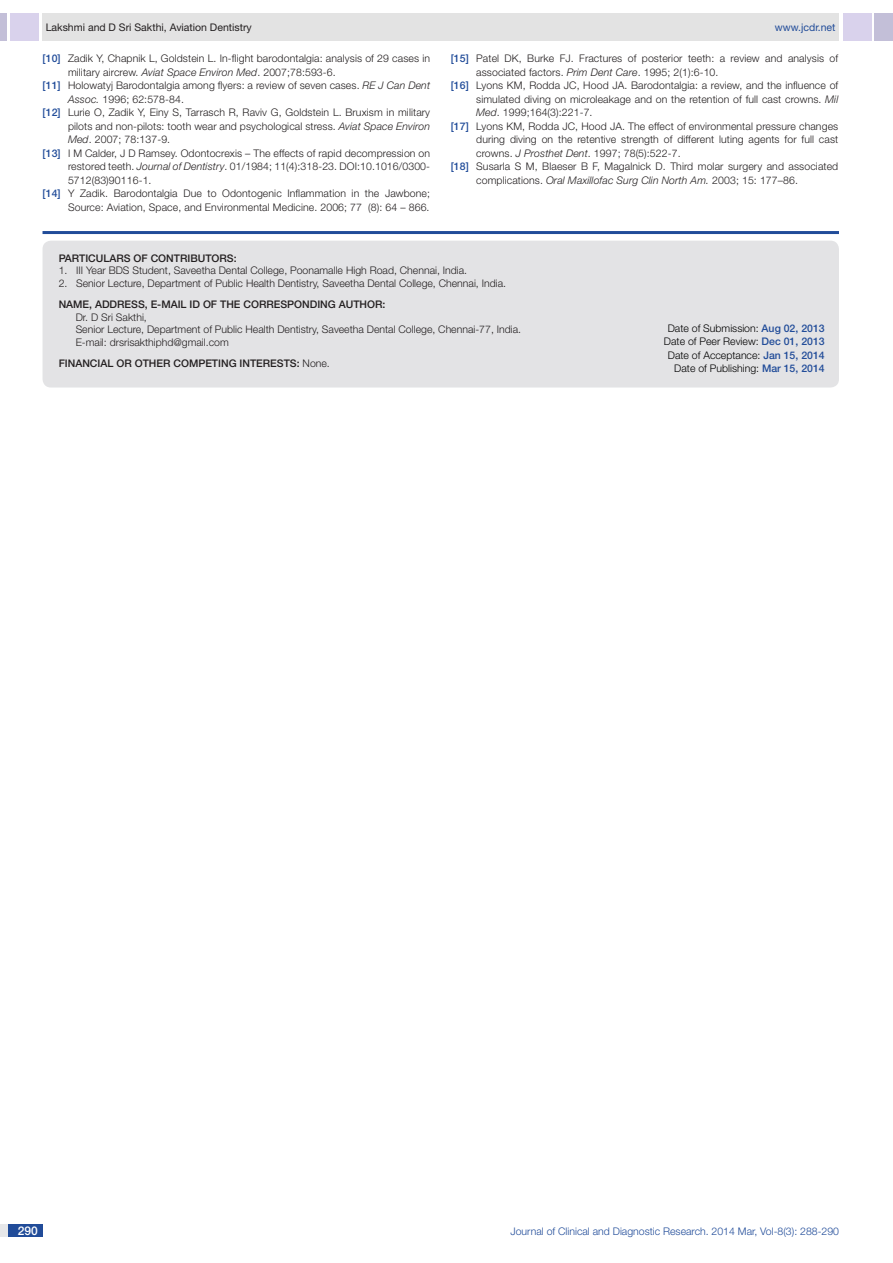
<style>
.page{position:relative;width:893px;height:1263px;background:#fff}
.page>*{position:absolute;margin:0;border:0;box-sizing:border-box;transform-origin:0 0}
.t1{font:500 12px "Helvetica Neue";color:#fff}
.con_particulars{font:300 10.5px "Helvetica Neue";letter-spacing:.01em;color:#231f20}
.t2{font:300 10.5px/13.5px "Helvetica Neue";color:#000;text-align:center}
.t3{font:300 10.5px "Helvetica Neue";color:#214c99}
.Body_text{font:500 10.5px "Helvetica Neue";color:#231f20}
.t4{font:italic 300 10.5px "Helvetica Neue";letter-spacing:.01em;color:#231f20}
.con_particulars-2{font:500 10.5px "Helvetica Neue";color:#231f20}
.t5{font:10.5px "Helvetica Neue";color:#231f20}
.t6{font:10.5px "Helvetica Neue";color:#214c99}
.Body_text-2{font:300 10.5px "Helvetica Neue";color:#231f20}
.s1{font-weight:500;color:#214c99}
.s2{font-style:italic}
.s3{font-style:normal}
.s4{font-weight:500}
</style>
<div class="page">
<div style="left:0;top:13px;width:7px;height:28px;background:#c3bfd8"></div>
<div style="left:10px;top:13px;width:29px;height:28px;background:#d9d2ec"></div>
<div style="left:43px;top:13px;width:796px;height:28px;background:#e3e3e3"></div>
<div style="left:875px;top:13px;width:18px;height:28px;background:#c3bfd8"></div>
<div style="left:843px;top:13px;width:29px;height:28px;background:#d9d2ec"></div>
<div style="left:0;top:1224px;width:43px;height:13px;background:#e6e7e9"></div>
<div style="left:8px;top:1224px;width:35px;height:13px;background:#214c99"></div>
<hr style="left:43px;top:231px;width:796px;height:3px;background:#214c99">
<div style="left:43px;top:241px;width:796px;height:146px;background:#e3e3e5;border-radius:9px"></div>
<p class="t5" style="left:46px;top:21px;width:207px">Lakshmi and D Sri Sakthi, Aviation Dentistry</p>
<p class="t6" style="left:775px;top:21px;width:62px">www.jcdr.net</p>
<p class="con_particulars" style="left:43px;top:52px;width:389px"><span class="s1">[10]</span> Zadik Y, Chapnik L, Goldstein L. In-flight barodontalgia: analysis of 29 cases in</p>
<p class="con_particulars" style="left:68px;top:66px;width:269px">military aircrew. <span class="s2">Aviat Space Environ Med</span>. 2007;78:593-6.</p>
<p class="con_particulars" style="left:43px;top:79px;width:389px"><span class="s1">[11]</span> Holowatyj Barodontalgia among flyers: a review of seven cases. <span class="s2">RE J Can Dent</span></p>
<p class="con_particulars" style="left:68px;top:93px;width:117px"><span class="s2">Assoc.</span> 1996; 62:578-84.</p>
<p class="con_particulars" style="left:43px;top:106px;width:389px"><span class="s1">[12]</span> Lurie O, Zadik Y, Einy S, Tarrasch R, Raviv G, Goldstein L. Bruxism in military</p>
<p class="con_particulars" style="left:68px;top:120px;width:364px">pilots and non-pilots: tooth wear and psychological stress. <span class="s2">Aviat Space Environ</span></p>
<p class="con_particulars" style="left:68px;top:133px;width:104px"><span class="s2">Med</span>. 2007; 78:137-9.</p>
<p class="con_particulars" style="left:43px;top:147px;width:389px"><span class="s1">[13]</span> I M Calder, J D Ramsey. Odontocrexis – The effects of rapid decompression on</p>
<p class="con_particulars" style="left:68px;top:160px;width:364px">restored teeth. <span class="s2">Journal of Dentistry</span>. 01/1984; 11(4):318-23. DOI:10.1016/0300-</p>
<p class="con_particulars" style="left:68px;top:174px;width:85px">5712(83)90116-1.</p>
<p class="con_particulars" style="left:43px;top:187px;width:389px"><span class="s1">[14]</span> Y Zadik. Barodontalgia Due to Odontogenic Inflammation in the Jawbone;</p>
<p class="con_particulars" style="left:68px;top:201px;width:363px">Source: Aviation, Space, and Environmental Medicine. 2006; 77 (8): 64 – 866.</p>
<p class="con_particulars" style="left:451px;top:52px;width:389px"><span class="s1">[15]</span> Patel DK, Burke FJ. Fractures of posterior teeth: a review and analysis of</p>
<p class="con_particulars" style="left:476px;top:66px;width:244px">associated factors. <span class="s2">Prim Dent Care</span>. 1995; 2(1):6-10.</p>
<p class="con_particulars" style="left:451px;top:79px;width:389px"><span class="s1">[16]</span> Lyons KM, Rodda JC, Hood JA. Barodontalgia: a review, and the influence of</p>
<p class="con_particulars" style="left:476px;top:93px;width:364px">simulated diving on microleakage and on the retention of full cast crowns. <span class="s2">Mil</span></p>
<p class="con_particulars" style="left:476px;top:106px;width:118px"><span class="s2">Med</span>. 1999;164(3):221-7.</p>
<p class="con_particulars" style="left:451px;top:120px;width:389px"><span class="s1">[17]</span> Lyons KM, Rodda JC, Hood JA. The effect of environmental pressure changes</p>
<p class="con_particulars" style="left:476px;top:133px;width:364px">during diving on the retentive strength of different luting agents for full cast</p>
<p class="con_particulars" style="left:476px;top:147px;width:206px">crowns. <span class="s2">J Prosthet Dent</span>. 1997; 78(5):522-7.</p>
<p class="con_particulars" style="left:451px;top:160px;width:389px"><span class="s1">[18]</span> Susarla S M, Blaeser B F, Magalnick D. Third molar surgery and associated</p>
<p class="t4" style="left:476px;top:174px;width:323px"><span class="s3">complications.</span> Oral Maxillofac Surg Clin North Am. <span class="s3">2003; 15: 177–86.</span></p>
<p class="Body_text" style="left:59px;top:252px;width:13px">PARTI</p>
<p class="Body_text" style="left:88px;top:252px;width:30px">CULARS</p>
<p class="Body_text" style="left:134px;top:252px;width:105px">OF CONTRI BUTORS:</p>
<p class="con_particulars" style="left:59px;top:264px;width:410px">1. III Year BDS Student, Saveetha Dental College, Poonamalle High Road, Chennai, India.</p>
<p class="con_particulars" style="left:59px;top:277px;width:449px">2. Senior Lecture, Department of Public Health Dentistry, Saveetha Dental College, Chennai, India.</p>
<p class="con_particulars-2" style="left:59px;top:298px;width:110px">NAM E, ADDRESS, E-MAI</p>
<p class="con_particulars-2" style="left:181px;top:298px;width:206px">L ID OF TH E CORRESPONDING AUTHOR:</p>
<p class="con_particulars" style="left:76px;top:310px;width:73px">Dr. D Sri Sakthi,</p>
<p class="con_particulars" style="left:76px;top:323px;width:447px">Senior Lecture, Department of Public Health Dentistry, Saveetha Dental College, Chennai-77, India.</p>
<p class="con_particulars" style="left:76px;top:336px;width:155px">E-mail: drsrisakthiphd@gmail.com</p>
<p class="Body_text" style="left:59px;top:357px;width:226px">Financial OR OTH ER COMPETI NG INTERESTS</p>
<p class="Body_text-2" style="left:297px;top:357px;width:35px"><span class="s4">:</span> None.</p>
<p class="t2" style="left:664px;top:321px;width:162px">Date of Submission: <span class="s1">Aug 02, 2013<br></span>Date of Peer Review: <span class="s1">Dec 01, 2013<br></span>Date of Acceptance: <span class="s1">Jan 15, 2014</span></p>
<p class="t2" style="left:674px;top:361px;width:152px">Date of Publishing: <span class="s1">Mar 15, 2014</span></p>
<p class="t1" style="left:18px;top:1223px;width:22px">290</p>
<p class="t3" style="left:510px;top:1225px;width:330px">Journal of Clinical and Diagnostic Research. 2014 Mar, Vol-8(3): 288-290</p>
</div>
